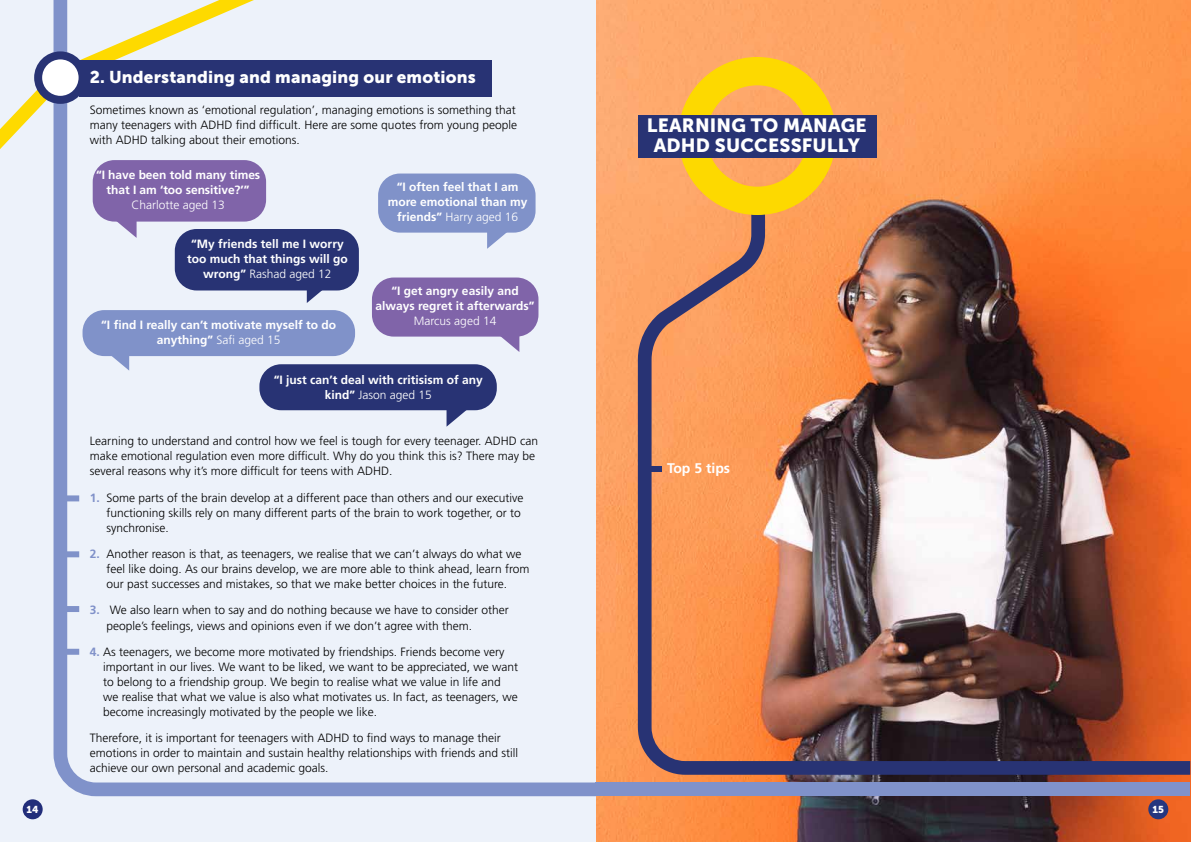
<style>
.page{position:relative;width:1191px;height:842px;background:#fff}
.page>*{position:absolute;margin:0;border:0;box-sizing:border-box;transform-origin:0 0}
.t1{font:19px/20px "Museo Sans 900";letter-spacing:.01em;color:#fff;text-align:center}
.t2{font:17px "Museo Sans 900";letter-spacing:.01em;color:#fff}
.t3{font:700 14px "Frutiger LT Std";color:#fff}
.t4{font:300 12px/15px "Frutiger LT Std";color:#000}
.t5{font:700 12px/15px "Frutiger LT Std";color:#fff;text-align:center}
.t6{font:300 12px "Frutiger LT Std";color:#fff}
.t7{font:10px "Museo Sans 900";color:#fff}
.s1{font-weight:300}
.s2{font-weight:700;color:#8091c9}
</style>
<div class="page">
<div style="left:0;top:0;width:595px;height:842px;background:#edf2fa"></div>
<div style="left:23px;top:799px;width:20px;height:20px;background:#222e7a;border-radius:50%"></div>
<img style="left:596px;top:0;width:595px;height:842px">
<svg style="left:0;top:60px;width:47px;height:89px"></svg>
<svg style="left:48px;top:0;width:547px;height:797px"></svg>
<svg style="left:38px;top:55px;width:45px;height:44px"></svg>
<div style="left:34px;top:51px;width:53px;height:53px;border:8px solid #283374;border-radius:50%"></div>
<div style="left:79px;top:60px;width:412px;height:36px;background:#283374"></div>
<div style="left:175px;top:229px;width:184px;height:61px;background:#283374;border-radius:22px"></div>
<svg style="left:307px;top:290px;width:24px;height:13px"></svg>
<div style="left:93px;top:160px;width:173px;height:62px;background:#8064a9;border-radius:22px"></div>
<svg style="left:112px;top:221px;width:25px;height:17px"></svg>
<div style="left:378px;top:174px;width:157px;height:59px;background:#8092c9;border-radius:22px"></div>
<svg style="left:487px;top:232px;width:24px;height:17px"></svg>
<div style="left:83px;top:310px;width:272px;height:46px;background:#8092c9;border-radius:22px"></div>
<svg style="left:105px;top:356px;width:24px;height:15px"></svg>
<div style="left:372px;top:277px;width:166px;height:60px;background:#8064a9;border-radius:22px"></div>
<svg style="left:495px;top:336px;width:24px;height:16px"></svg>
<div style="left:259px;top:364px;width:238px;height:46px;background:#283374;border-radius:22px"></div>
<svg style="left:446px;top:410px;width:25px;height:17px"></svg>
<div style="left:59px;top:495px;width:20px;height:6px;background:#8092c9"></div>
<div style="left:59px;top:551px;width:20px;height:6px;background:#8092c9"></div>
<div style="left:59px;top:606px;width:20px;height:6px;background:#8092c9"></div>
<div style="left:59px;top:649px;width:20px;height:6px;background:#8092c9"></div>
<div style="left:595px;top:782px;width:595px;height:14px;background:#8092ca"></div>
<img style="left:638px;top:195px;width:552px;height:580px">
<div style="left:641px;top:466px;width:20px;height:6px;background:#283374"></div>
<svg style="left:678px;top:57px;width:158px;height:158px;background:#fbbd33"></svg>
<div style="left:638px;top:115px;width:238px;height:42px;background:#283374"></div>
<div style="left:1148px;top:799px;width:20px;height:20px;background:#26377f;border-radius:50%"></div>
<p class="t7" style="left:27px;top:804px;width:14px">14</p>
<h2 class="t2" style="left:90px;top:67px;width:387px">2. Understanding and managing our emotions</h2>
<p class="t4" style="left:90px;top:102px;width:429px;text-align:justify">Sometimes known as ‘emotional regulation’, managing emotions is something that many teenagers with ADHD find difficult. Here are some quotes from young people with ADHD talking about their emotions.</p>
<p class="t5" style="left:96px;top:167px;width:166px">“I have been told many times that I am ‘too sensitive?’”</p>
<p class="t6" style="left:131px;top:198px;width:95px">Charlotte aged 13</p>
<p class="t5" style="left:187px;top:237px;width:162px">“My friends tell me I worry too much that things will go wrong” <span class="s1">Rashad aged 12</span></p>
<p class="t5" style="left:388px;top:180px;width:141px">“I often feel that I am more emotional than my friends” <span class="s1">Harry aged 16</span></p>
<p class="t5" style="left:375px;top:283px;width:161px">“I get angry easily and always regret it afterwards”</p>
<p class="t6" style="left:414px;top:314px;width:84px">Marcus aged 14</p>
<p class="t5" style="left:101px;top:318px;width:236px">“I fi nd I really can’t motivate myself to do anything” <span class="s1">Safi aged 15</span></p>
<p class="t5" style="left:274px;top:372px;width:210px">“I just can’t deal with critisism of any kind” <span class="s1">Jason aged 15</span></p>
<p class="t4" style="left:90px;top:434px;width:450px">Learning to understand and control how we feel is tough for every teenager. ADHD can make emotional regulation even more difficult. Why do you think this is? There may be several reasons why it’s more difficult for teens with ADHD.</p>
<p class="t4" style="left:106px;top:490px;width:418px;text-indent:-17px"><span class="s2">1.</span> Some parts of the brain develop at a different pace than others and our executive functioning skills rely on many different parts of the brain to work together, or to synchronise.</p>
<p class="t4" style="left:106px;top:547px;width:424px;text-indent:-17px"><span class="s2">2.</span> Another reason is that, as teenagers, we realise that we can’t always do what we feel like doing. As our brains develop, we are more able to think ahead, learn from our past successes and mistakes, so that we make better choices in the future.</p>
<p class="t4" style="left:106px;top:603px;width:404px;text-indent:-17px"><span class="s2">3.</span> We also learn when to say and do nothing because we have to consider other people’s feelings, views and opinions even if we don’t agree with them.</p>
<p class="t4" style="left:103px;top:644px;width:416px;text-indent:-13px"><span class="s2">4.</span> As teenagers, we become more motivated by friendships. Friends become very important in our lives. We want to be liked, we want to be appreciated, we want to belong to a friendship group. We begin to realise what we value in life and we realise that what we value is also what motivates us. In fact, as teenagers, we become increasingly motivated by the people we like.</p>
<p class="t4" style="left:90px;top:731px;width:430px">Therefore, it is important for teenagers with ADHD to find ways to manage their emotions in order to maintain and sustain healthy relationships with friends and still achieve our own personal and academic goals.</p>
<h1 class="t1" style="left:647px;top:115px;width:221px">LEARNING TO MANAGE<br>ADHD SUCCESSFULLY</h1>
<p class="t3" style="left:667px;top:460px;width:65px">Top 5 tips</p>
<p class="t7" style="left:1152px;top:804px;width:13px">15</p>
</div>
